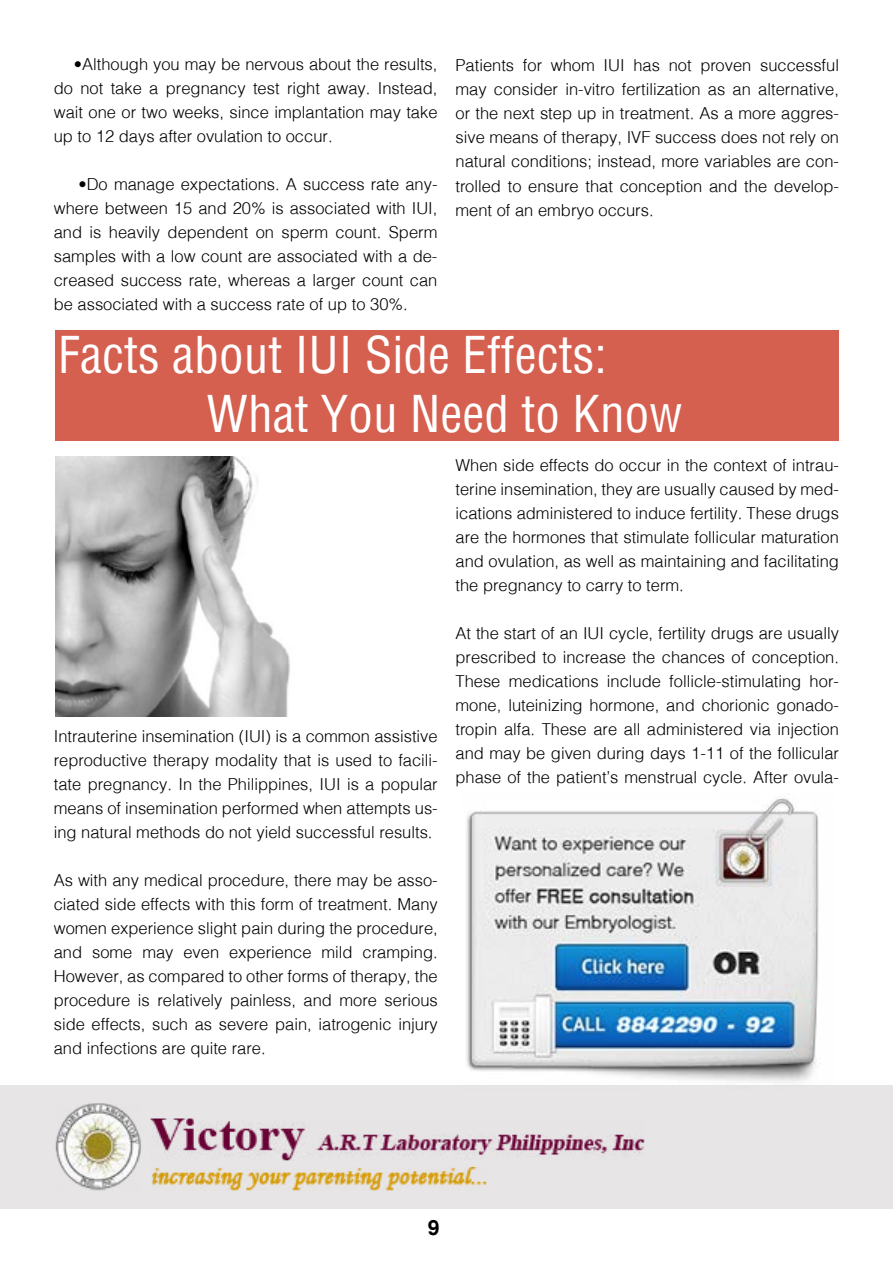
<style>
.page{position:relative;width:893px;height:1263px;background:#fff}
.page>*{position:absolute;margin:0;border:0;box-sizing:border-box;transform-origin:0 0}
.t1{font:condensed 49.5px/59.4px "Helvetica";color:#fff}
.t2{font:700 21px "Helvetica";color:#000}
.t3{font:300 16.5px/24px "Helv";color:#000;text-align:justify}
</style>
<div class="page">
<div style="left:0;top:1086px;width:893px;height:123px;background:#e7e5e6"></div>
<img style="left:55px;top:1103px;width:590px;height:88px">
<img style="left:449px;top:797px;width:390px;height:289px">
<div style="left:55px;top:330px;width:784px;height:111px;background:#d66050"></div>
<img style="left:55px;top:457px;width:235px;height:259px">
<p class="t3" style="left:54px;top:52px;width:385px;text-indent:20px">•Although you may be nervous about the results, do not take a pregnancy test right away. Instead, wait one or two weeks, since implantation may take up to 12 days after ovulation to occur.</p>
<p class="t3" style="left:54px;top:172px;width:385px;text-indent:25px">•Do manage expectations. A success rate any&shy;where between 15 and 20% is associated with IUI, and is heavily dependent on sperm count. Sperm samples with a low count are associated with a de&shy;creased success rate, whereas a larger count can be associated with a success rate of up to 30%.</p>
<p class="t3" style="left:455px;top:53px;width:385px">Patients for whom IUI has not proven successful may consider in-vitro fertilization as an alternative, or the next step up in treatment. As a more aggres&shy;sive means of therapy, IVF success does not rely on natural conditions; instead, more variables are con&shy;trolled to ensure that conception and the develop&shy;ment of an embryo occurs.</p>
<h1 class="t1" style="left:207px;top:324px;width:477px;text-indent:-148px">Facts about IUI Side Effects:<br>What You Need to Know</h1>
<p class="t3" style="left:54px;top:724px;width:385px">Intrauterine insemination (IUI) is a common assistive reproductive therapy modality that is used to facili&shy;tate pregnancy. In the Philippines, IUI is a popular means of insemination performed when attempts us&shy;ing natural methods do not yield successful results.</p>
<p class="t3" style="left:54px;top:868px;width:385px">As with any medical procedure, there may be asso&shy;ciated side effects with this form of treatment. Many women experience slight pain during the procedure, and some may even experience mild cramping.<br>However, as compared to other forms of therapy, the procedure is relatively painless, and more serious side effects, such as severe pain, iatrogenic injury and infections are quite rare.</p>
<p class="t3" style="left:455px;top:453px;width:385px">When side effects do occur in the context of intrau&shy;terine insemination, they are usually caused by med&shy;ications administered to induce fertility. These drugs are the hormones that stimulate follicular maturation and ovulation, as well as maintaining and facilitating the pregnancy to carry to term.</p>
<p class="t3" style="left:455px;top:621px;width:385px">At the start of an IUI cycle, fertility drugs are usually prescribed to increase the chances of conception.<br>These medications include follicle-stimulating hor&shy;mone, luteinizing hormone, and chorionic gonado&shy;tropin alfa. These are all administered via injection and may be given during days 1-11 of the follicular phase of the patient’s menstrual cycle. After ovula-</p>
<p class="t2" style="left:428px;top:1215px;width:13px">9</p>
</div>
